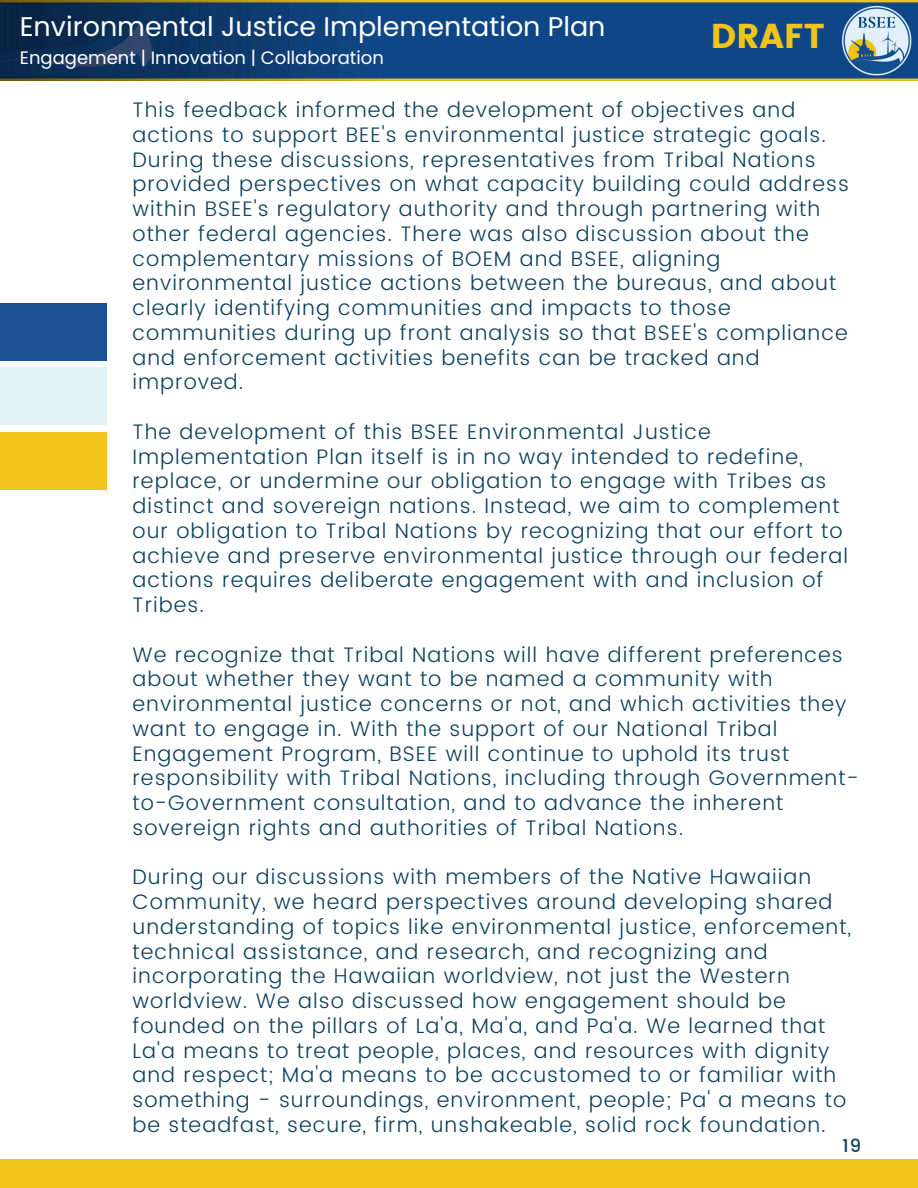
<style>
.page{position:relative;width:918px;height:1188px;background:#fff}
.page>*{position:absolute;margin:0;border:0;box-sizing:border-box;transform-origin:0 0}
.t1{font:34.5px "Poppins";color:#f0c419}
.t2{font:27px "Poppins";color:#fff}
.t3{font:300 21px/24.8px "Poppins";letter-spacing:.05em;color:#0e415e}
.t4{font:18px "Poppins";color:#fff}
.t5{font:500 18px "Poppins";color:#0e415e}
</style>
<div class="page">
<div style="left:0;top:1159px;width:918px;height:29px;background:#f0c419"></div>
<div style="left:0;top:432px;width:107px;height:58px;background:#f0c419"></div>
<div style="left:0;top:367px;width:107px;height:58px;background:#e2f3f7"></div>
<div style="left:0;top:303px;width:107px;height:57px;background:#1b5092"></div>
<img style="left:0;top:0;width:918px;height:81px">
<p class="t2" style="left:20px;top:8px;width:587px">Environmental Justice Implementation Plan</p>
<p class="t4" style="left:20px;top:45px;width:366px">Engagement | Innovation | Collaboration</p>
<p class="t2" style="left:29px;top:8px;width:638px">Environmental Justice Strategy and Action Plan</p>
<p class="t4" style="left:31px;top:45px;width:366px">Engagement | I novation | Collaboration</p>
<p class="t1" style="left:711px;top:16px;width:115px">DRAFT</p>
<p class="t3" style="left:133px;top:97px;width:718px">This feedback informed the development of objectives and actions to support BEE's environmental justice strategic goals.<br>During these discussions, representatives from Tribal Nations provided perspectives on what capacity building could address within BSEE's regulatory authority and through partnering with other federal agencies. There was also discussion about the complementary missions of BOEM and BSEE, aligning environmental justice actions between the bureaus, and about clearly identifying communities and impacts to those communities during up front analysis so that BSEE's compliance and enforcement activities benefits can be tracked and improved.</p>
<h2 class="t3" style="left:133px;top:419px;width:717px">The development of this BSEE Environmental Justice Implementation Plan itself is in no way intended to redefine, replace, or undermine our obligation to engage with Tribes as distinct and sovereign nations. Instead, we aim to complement our obligation to Tribal Nations by recognizing that our effort to achieve and preserve environmental justice through our federal actions requires deliberate engagement with and inclusion of Tribes.</h2>
<h1 class="t3" style="left:133px;top:642px;width:728px">We recognize that Tribal Nations will have different preferences about whether they want to be named a community with environmental justice concerns or not, and which activities they want to engage in. With the support of our National Tribal Engagement Program, BSEE will continue to uphold its trust responsibility with Tribal Nations, including through Government&shy;to-Government consultation, and to advance the inherent sovereign rights and authorities of Tribal Nations.</h1>
<p class="t3" style="left:133px;top:865px;width:720px">During our discussions with members of the Native Hawaiian Community, we heard perspectives around developing shared understanding of topics like environmental justice, enforcement, technical assistance, and research, and recognizing and incorporating the Hawaiian worldview, not just the Western worldview. We also discussed how engagement should be founded on the pillars of La'a, Ma'a, and Pa'a. We learned that La'a means to treat people, places, and resources with dignity and respect; Ma'a means to be accustomed to or familiar with something - surroundings, environment, people; Pa' a means to be steadfast, secure, firm, unshakeable, solid rock foundation.</p>
<p class="t5" style="left:843px;top:1136px;width:20px">19</p>
</div>
